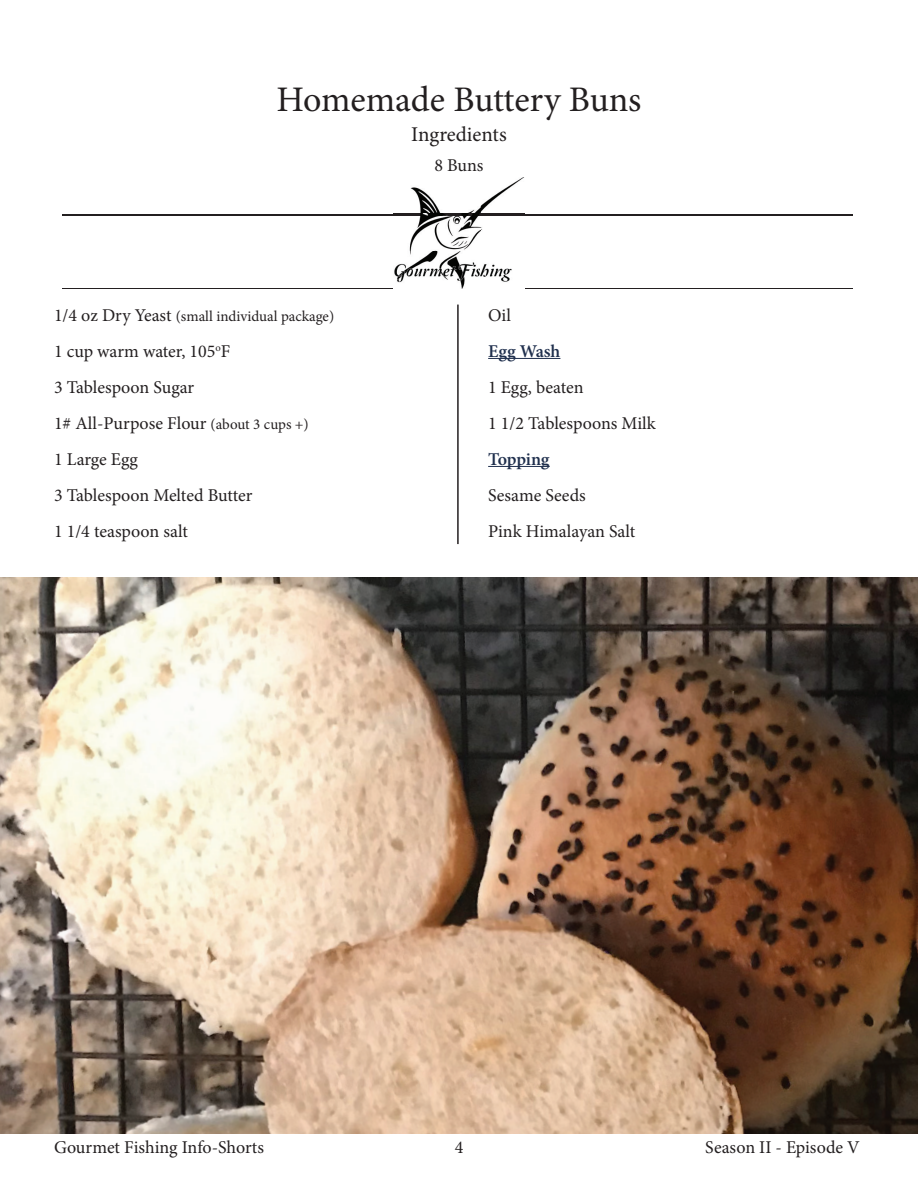
<style>
.page{position:relative;width:918px;height:1188px;background:#fff}
.page>*{position:absolute;margin:0;border:0;box-sizing:border-box;transform-origin:0 0}
.t1{font:36px "Minion Pro";letter-spacing:-.005em;color:#231f20}
.t2{font:21px "Minion Pro";color:#231f20}
.t3{font:18px/36px "Minion Pro";letter-spacing:-.005em;color:#231f20}
.t4{font:600 18px "Minion Pro";letter-spacing:-.01em;color:#1f2f4d}
.t5{font:15px "Minion Pro";color:#231f20}
.s1{font-size:18px}
.s2{font-size:15px}
</style>
<div class="page">
<hr style="left:488px;top:358px;width:72px;height:1px;background:#1f2f4d">
<hr style="left:488px;top:466px;width:62px;height:1px;background:#1f2f4d">
<hr style="left:63px;top:214px;width:790px;height:1px;background:#231f20">
<hr style="left:63px;top:288px;width:790px;height:1px;background:#231f20">
<hr style="left:457px;top:305px;width:2px;height:239px;background:#231f20">
<img style="left:0;top:578px;width:918px;height:556px">
<img style="left:394px;top:177px;width:130px;height:111px">
<img style="left:394px;top:214px;width:130px;height:1px">
<h1 class="t1" style="left:277px;top:75px;width:366px">Homemade Buttery Buns</h1>
<p class="t2" style="left:411px;top:120px;width:97px">Ingredients</p>
<p class="t3" style="left:434px;top:147px;width:51px">8 Buns</p>
<p class="t5" style="left:54px;top:306px;width:282px"><span class="s1">1/4 oz Dry Yeast</span> (small individual package)</p>
<p class="t3" style="left:54px;top:333px;width:256px">1 cup warm water, 105<sup>o</sup>F<br>3 Tablespoon Sugar<br>1# All-Purpose Flour <span class="s2">(about 3 cups +)<br></span>1 Large Egg<br>3 Tablespoon Melted Butter<br>1 1/4 teaspoon salt</p>
<p class="t3" style="left:488px;top:297px;width:24px">Oil</p>
<p class="t4" style="left:488px;top:338px;width:74px">Egg Wash</p>
<p class="t3" style="left:488px;top:369px;width:169px">1 Egg, beaten<br>1 1/2 Tablespoons Milk</p>
<p class="t4" style="left:488px;top:446px;width:63px">Topping</p>
<p class="t3" style="left:488px;top:477px;width:149px">Sesame Seeds<br>Pink Himalayan Salt</p>
<p class="t3" style="left:54px;top:1129px;width:212px">Gourmet Fishing Info-Shorts</p>
<p class="t3" style="left:455px;top:1129px;width:10px">4</p>
<p class="t3" style="left:705px;top:1129px;width:156px">Season II - Episode V</p>
</div>
